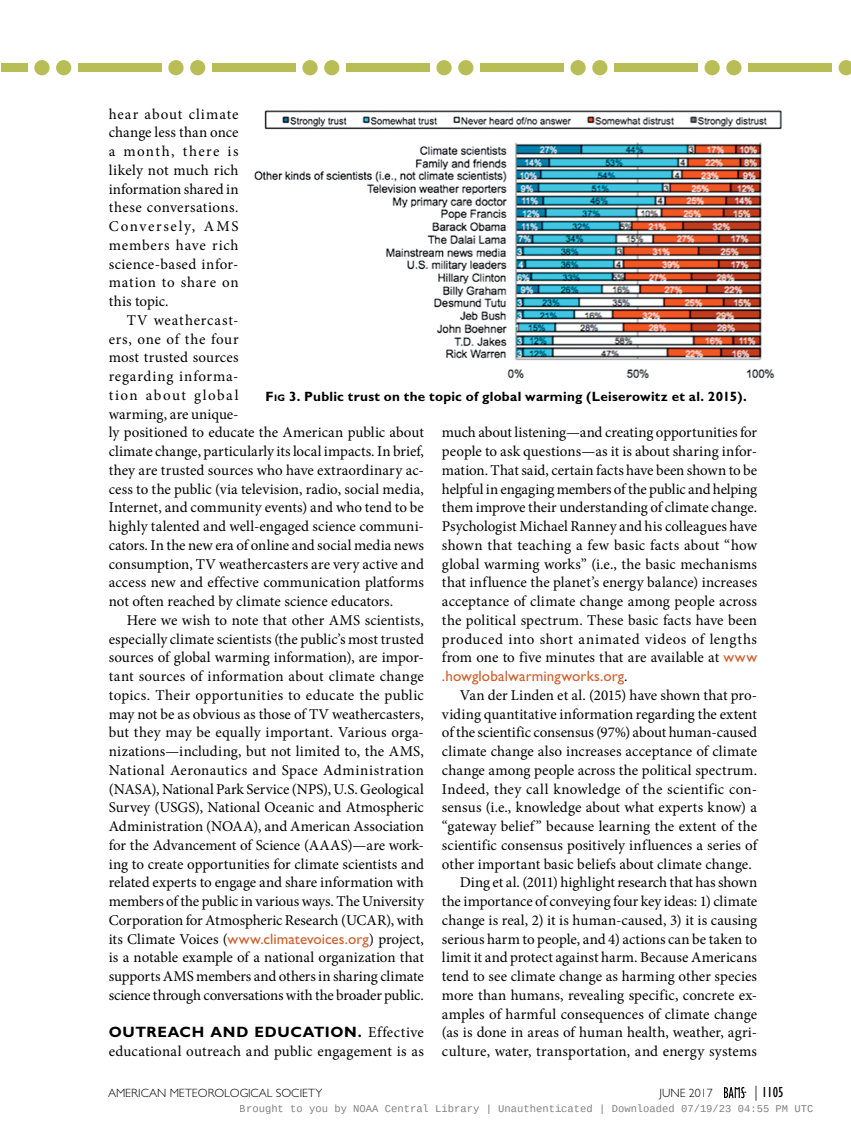
<style>
.page{position:relative;width:851px;height:1134px;background:#fff}
.page>*{position:absolute;margin:0;border:0;box-sizing:border-box;transform-origin:0 0}
.AA_Body_Text{font:15px/18.8px "Minion Pro";letter-spacing:.005em;color:#000;text-align:justify}
.AA_First_Paragraph_w{font:15px/18.8px "Minion Pro";letter-spacing:.01em;color:#000}
.t1{font:condensed 15px "Gill Sans MT Std";color:#000}
.AA_Caption__fig_tabl{font:700 13.5px "Gill Sans Std";letter-spacing:.02em;color:#000}
.t2{font:300 12px "Gill Sans Std";color:#000}
.t3{font:10.5px "Liberation Mono";color:rgb(0 0 0/.5)}
.s1{font-family:"Gill Sans Std";color:#cd5e2c}
.s2{font-family:"Gill Sans Std";font-weight:700}
.s3{font-style:inherit}
.s4{font-size:9.45px}
.s5{font-family:"Gill Sans Std";font-weight:300;font-stretch:normal}
</style>
<div class="page">
<div style="left:2px;top:63px;width:848px;height:9px;background:#b8be55"></div>
<div style="left:832px;top:62px;width:18px;height:12px;background:#fff"></div>
<svg style="left:838px;top:60px;width:12px;height:15px"></svg>
<div style="left:28px;top:62px;width:50px;height:12px;background:#fff"></div>
<div style="left:34px;top:60px;width:16px;height:15px;background:#b8be55;border-radius:50%"></div>
<div style="left:56px;top:60px;width:15px;height:15px;background:#b8be55;border-radius:50%"></div>
<div style="left:162px;top:62px;width:50px;height:12px;background:#fff"></div>
<div style="left:168px;top:60px;width:15px;height:15px;background:#b8be55;border-radius:50%"></div>
<div style="left:190px;top:60px;width:15px;height:15px;background:#b8be55;border-radius:50%"></div>
<div style="left:296px;top:62px;width:50px;height:12px;background:#fff"></div>
<div style="left:302px;top:60px;width:15px;height:15px;background:#b8be55;border-radius:50%"></div>
<div style="left:324px;top:60px;width:15px;height:15px;background:#b8be55;border-radius:50%"></div>
<div style="left:430px;top:62px;width:50px;height:12px;background:#fff"></div>
<div style="left:436px;top:60px;width:15px;height:15px;background:#b8be55;border-radius:50%"></div>
<div style="left:458px;top:60px;width:15px;height:15px;background:#b8be55;border-radius:50%"></div>
<div style="left:564px;top:62px;width:50px;height:12px;background:#fff"></div>
<div style="left:570px;top:60px;width:15px;height:15px;background:#b8be55;border-radius:50%"></div>
<div style="left:592px;top:60px;width:15px;height:15px;background:#b8be55;border-radius:50%"></div>
<div style="left:698px;top:62px;width:49px;height:12px;background:#fff"></div>
<div style="left:704px;top:60px;width:15px;height:15px;background:#b8be55;border-radius:50%"></div>
<div style="left:726px;top:60px;width:15px;height:15px;background:#b8be55;border-radius:50%"></div>
<div style="left:723px;top:1086px;width:24px;height:13px;background:#fff;border:2px solid #fff"></div>
<svg style="left:724px;top:1087px;width:22px;height:11px"></svg>
<img style="left:254px;top:110px;width:528px;height:268px">
<p class="AA_Body_Text" style="left:109px;top:104px;width:131px">hear about climate change less than once a month, there is likely not much rich information shared in these conversations.<br>Conversely, AMS members have rich science-based infor&shy;mation to share on this topic.</p>
<p class="AA_Body_Text" style="left:109px;top:311px;width:317px;text-align:left;text-indent:18px">TV weathercast-<br>ers, one of the four<br>most trusted sources<br>regarding informa-<br>tion about global<br>warming, are unique-<br>ly positioned to educate the American public about climate change, particularly its local impacts. In brief, they are trusted sources who have extraordinary ac&shy;cess to the public (via television, radio, social media, Internet, and community events) and who tend to be highly talented and well-engaged science communi&shy;cators. In the new era of online and social media news consumption, TV weathercasters are very active and access new and effective communication platforms not often reached by climate science educators.</p>
<p class="AA_Body_Text" style="left:109px;top:611px;width:317px;text-indent:18px">Here we wish to note that other AMS scientists, especially climate scientists (the public’s most trusted sources of global warming information), are impor&shy;tant sources of information about climate change topics. Their opportunities to educate the public may not be as obvious as those of TV weathercasters, but they may be equally important. Various orga&shy;nizations—including, but not limited to, the AMS, National Aeronautics and Space Administration (NASA), National Park Service (NPS), U.S. Geological Survey (USGS), National Oceanic and Atmospheric Administration (NOAA), and American Association for the Advancement of Science (AAAS)—are work&shy;ing to create opportunities for climate scientists and related experts to engage and share information with members of the public in various ways. The University Corporation for Atmospheric Research (UCAR), with its Climate Voices (<span class="s1">www.climatevoices.org</span>) project, is a notable example of a national organization that supports AMS members and others in sharing climate science through conversations with the broader public.</p>
<p class="AA_First_Paragraph_w" style="left:109px;top:1023px;width:317px"><span class="s2">OUTREACH AND EDUCATION.</span> Effective educational outreach and public engagement is as</p>
<p class="AA_Caption__fig_tabl" style="left:266px;top:388px;width:482px"><span class="s3">F</span><span class="s4">ig</span> 3. Public trust on the topic of global warming (Leiserowitz et al. 2015).</p>
<p class="AA_First_Paragraph_w" style="left:442px;top:423px;width:317px;text-align:justify">much about listening—and creating opportunities for people to ask questions—as it is about sharing infor&shy;mation. That said, certain facts have been shown to be helpful in engaging members of the public and helping them improve their understanding of climate change.<br>Psychologist Michael Ranney and his colleagues have shown that teaching a few basic facts about “how global warming works” (i.e., the basic mechanisms that influence the planet’s energy balance) increases acceptance of climate change among people across the political spectrum. These basic facts have been produced into short animated videos of lengths from one to five minutes that are available at <span class="s1">www .howglobalwarmingworks.org</span>.</p>
<p class="AA_Body_Text" style="left:442px;top:686px;width:317px;text-indent:18px">Van der Linden et al. (2015) have shown that pro&shy;viding quantitative information regarding the extent of the scientific consensus (97%) about human-caused climate change also increases acceptance of climate change among people across the political spectrum.<br>Indeed, they call knowledge of the scientific con&shy;sensus (i.e., knowledge about what experts know) a “gateway belief” because learning the extent of the scientific consensus positively influences a series of other important basic beliefs about climate change.</p>
<p class="AA_Body_Text" style="left:442px;top:873px;width:317px;text-indent:18px">Ding et al. (2011) highlight research that has shown the importance of conveying four key ideas: 1) climate change is real, 2) it is human-caused, 3) it is causing serious harm to people, and 4) actions can be taken to limit it and protect against harm. Because Americans tend to see climate change as harming other species more than humans, revealing specific, concrete ex&shy;amples of harmful consequences of climate change (as is done in areas of human health, weather, agri&shy;culture, water, transportation, and energy systems</p>
<p class="t2" style="left:108px;top:1086px;width:216px">AMERICAN METEOROLOGICAL SOCIETY</p>
<p class="t2" style="left:659px;top:1086px;width:55px">JUNE 2017</p>
<p class="t1" style="left:754px;top:1083px;width:31px"><span class="s5">|</span> 1105</p>
<p class="t3" style="left:240px;top:1103px;width:575px">Brought to you by NOAA Central Library | Unauthenticated | Downloaded 07/19/23 04:55 PM UTC</p>
</div>
